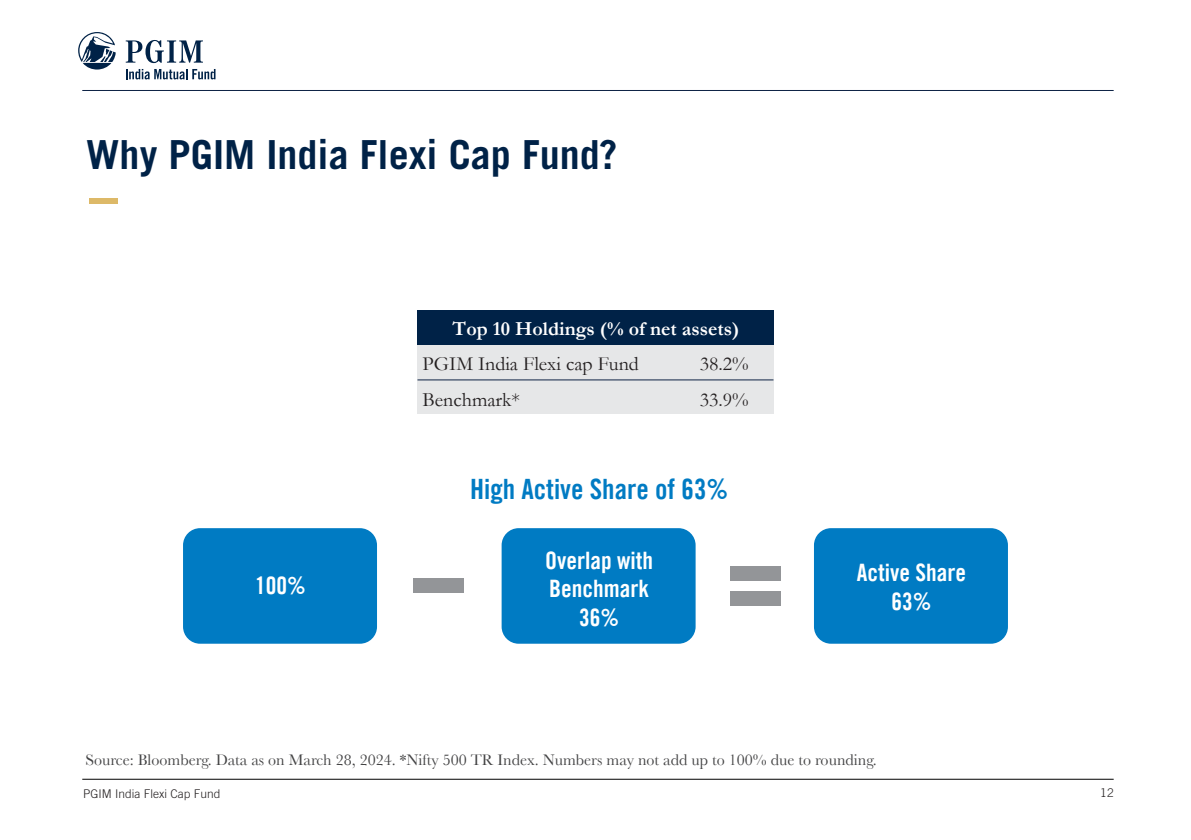
<style>
.page{position:relative;width:1191px;height:840px;background:#fff}
.page>*{position:absolute;margin:0;border:0;box-sizing:border-box;transform-origin:0 0}
.t1{font:700 40px "Trade Gothic LT";color:#002247}
.t2{font:28px "Trade Gothic LT Com Bd Cn 20";color:#007bc3}
.t3{font:24px/28.8px "Trade Gothic LT Com Bd Cn 20";color:#fff;text-align:center}
.t4{font:20px "Garamond";color:#231f20}
.t5{font:700 20px "Garamond";color:#fff}
.t6{font:16px "Baskerville";color:#434344}
.t7{font:300 12px "Trade Gothic LT";color:#231f20}
</style>
<div class="page">
<hr style="left:82px;top:90px;width:1031px;height:1px;background:#0e2345">
<hr style="left:82px;top:778px;width:1031px;height:1px;background:#000">
<div style="left:89px;top:198px;width:29px;height:5px;background:#ddb968"></div>
<svg style="left:78px;top:32px;width:38px;height:37px"></svg>
<svg style="left:126px;top:40px;width:77px;height:23px"></svg>
<svg style="left:126px;top:69px;width:89px;height:10px"></svg>
<div style="left:417px;top:310px;width:356px;height:103px;background:#e6e7e8"></div>
<div style="left:417px;top:310px;width:356px;height:35px;background:#002247"></div>
<hr style="left:417px;top:379px;width:356px;height:1px;background:#0f2445">
<div style="left:183px;top:528px;width:194px;height:115px;background:#007bc3;border-radius:17px"></div>
<div style="left:501px;top:528px;width:194px;height:115px;background:#007bc3;border-radius:17px"></div>
<div style="left:814px;top:528px;width:194px;height:115px;background:#007bc3;border-radius:17px"></div>
<div style="left:414px;top:578px;width:50px;height:15px;background:#939598"></div>
<div style="left:730px;top:565px;width:50px;height:15px;background:#939598"></div>
<div style="left:730px;top:590px;width:50px;height:15px;background:#939598"></div>
<h1 class="t1" style="left:86px;top:130px;width:533px">Why PGIM India Flexi Cap Fund?</h1>
<p class="t5" style="left:452px;top:315px;width:288px">Top 10 Holdings (% of net assets)</p>
<p class="t4" style="left:422px;top:350px;width:218px">PGIM India Flexi cap Fund</p>
<p class="t4" style="left:699px;top:350px;width:50px">38.2%</p>
<p class="t4" style="left:422px;top:386px;width:99px">Benchmark*</p>
<p class="t4" style="left:699px;top:386px;width:50px">33.9%</p>
<h3 class="t3" style="left:255px;top:570px;width:52px">100%</h3>
<h2 class="t2" style="left:470px;top:471px;width:260px">High Active Share of 63%</h2>
<h3 class="t3" style="left:545px;top:545px;width:109px">Overlap with<br>Benchmark<br>36%</h3>
<h3 class="t3" style="left:857px;top:557px;width:111px">Active Share<br>63%</h3>
<p class="t6" style="left:85px;top:750px;width:792px">Source: Bloomberg. Data as on March 28, 2024. *Nifty 500 TR Index. Numbers may not add up to 100% due to rounding.</p>
<p class="t7" style="left:83px;top:786px;width:139px">PGIM India Flexi Cap Fund</p>
<p class="t7" style="left:1100px;top:784px;width:15px">12</p>
</div>
